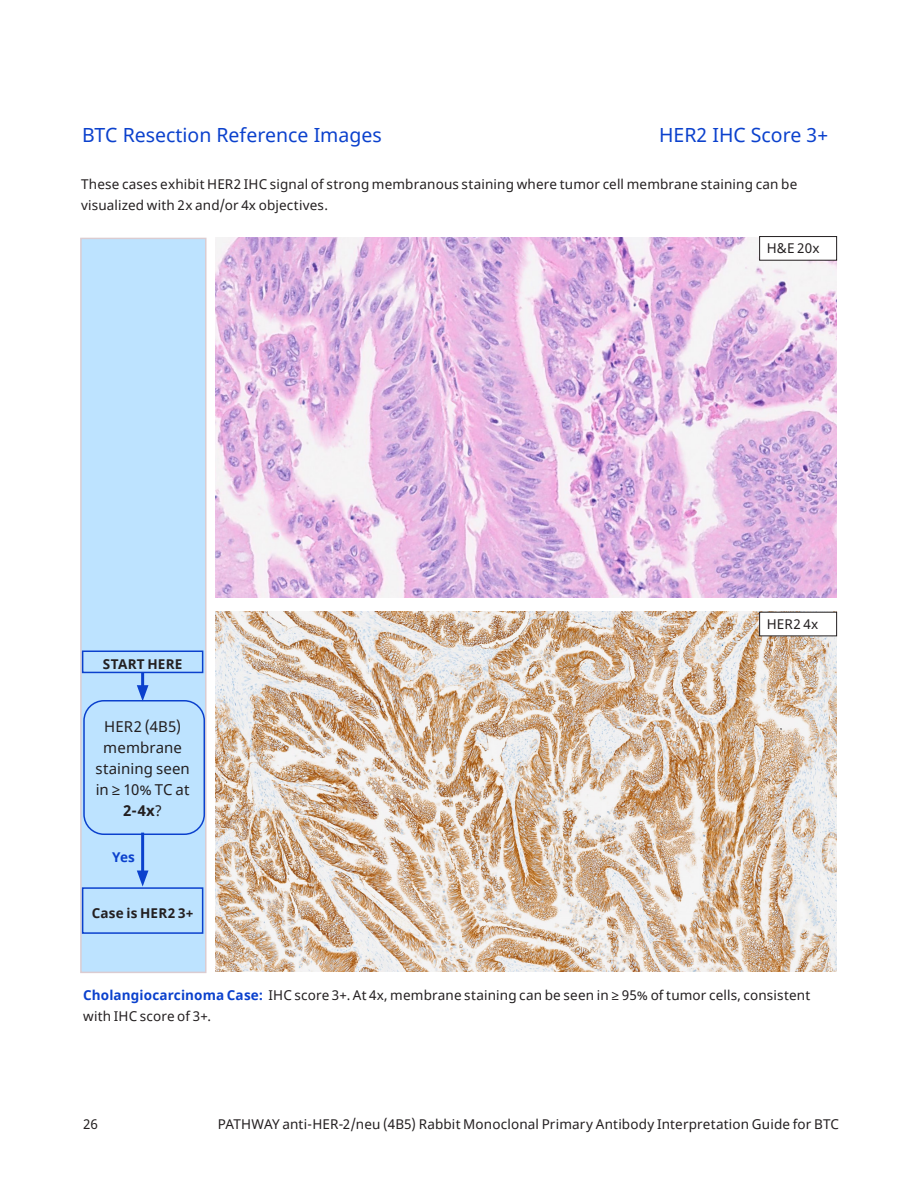
<style>
.page{position:relative;width:918px;height:1188px;background:#fff}
.page>*{position:absolute;margin:0;border:0;box-sizing:border-box;transform-origin:0 0}
.H3-Body_subheader_L3{font:19.5px "Noto Sans";color:#0b41cd}
.Caption_text_centered{font:15px/21px "Noto Sans";letter-spacing:.005em;color:#231f20;text-align:center}
.Caption_text{font:13.5px/21px "Noto Sans";letter-spacing:.015em;color:#231f20}
.Caption_text_centered-2{font:700 13.5px "Noto Sans";letter-spacing:.015em;color:#231f20}
.Magnification_box_centered{font:13.5px "Noto Sans";letter-spacing:.005em;color:#231f20}
.Caption_text_centered-3{font:700 13.5px "Noto Sans";color:#0b41cd}
.s1{font-weight:700}
.s2{font-weight:700;color:#0b41cd}
</style>
<div class="page">
<div style="left:80px;top:238px;width:127px;height:735px;background:#bde3ff;border:2px solid #dbccd1"></div>
<div style="left:83px;top:700px;width:122px;height:135px;border:2px solid #0b41cd;border-radius:20px"></div>
<hr style="left:141px;top:833px;width:3px;height:43px;background:#0b41cd">
<svg style="left:137px;top:871px;width:12px;height:16px"></svg>
<div style="left:82px;top:651px;width:121px;height:22px;border:2px solid #0b41cd"></div>
<hr style="left:141px;top:672px;width:3px;height:19px;background:#0b41cd">
<svg style="left:137px;top:685px;width:12px;height:16px"></svg>
<div style="left:82px;top:887px;width:121px;height:47px;border:2px solid #0b41cd"></div>
<img style="left:216px;top:612px;width:621px;height:360px">
<img style="left:216px;top:237px;width:621px;height:360px">
<div style="left:760px;top:237px;width:77px;height:23px;background:#fff"></div>
<div style="left:759px;top:236px;width:78px;height:25px;border:1px solid #231f20"></div>
<div style="left:760px;top:612px;width:77px;height:24px;background:#fff"></div>
<p class="H3-Body_subheader_L3" style="left:82px;top:122px;width:301px">BTC Resection Reference Images</p>
<p class="H3-Body_subheader_L3" style="left:659px;top:122px;width:170px">HER2 IHC Score 3+</p>
<p class="Caption_text" style="left:81px;top:174px;width:718px">These cases exhibit HER2 IHC signal of strong membranous staining where tumor cell membrane staining can be visualized with 2x and/or 4x objectives.</p>
<p class="Magnification_box_centered" style="left:767px;top:239px;width:54px">H&amp;E 20x</p>
<p class="Caption_text_centered-2" style="left:103px;top:655px;width:81px">START HERE</p>
<p class="Caption_text_centered" style="left:95px;top:717px;width:96px">HER2 (4B5) membrane staining seen in ≥ 10% TC at<br><span class="s1">2-4x</span>?</p>
<p class="Caption_text_centered-3" style="left:112px;top:848px;width:24px">Yes</p>
<p class="Caption_text_centered-2" style="left:92px;top:903px;width:103px">Case is HER2 3+</p>
<p class="Magnification_box_centered" style="left:767px;top:615px;width:53px">HER2 4x</p>
<p class="Caption_text" style="left:83px;top:985px;width:729px"><span class="s2">Cholangiocarcinoma Case:</span> IHC score 3+. At 4x, membrane staining can be seen in ≥ 95% of tumor cells, consistent with IHC score of 3+.</p>
<p class="Caption_text" style="left:83px;top:1114px;width:16px">26</p>
<p class="Caption_text" style="left:218px;top:1114px;width:623px">PATHWAY anti-HER-2/neu (4B5) Rabbit Monoclonal Primary Antibody Interpretation Guide for BTC</p>
</div>
